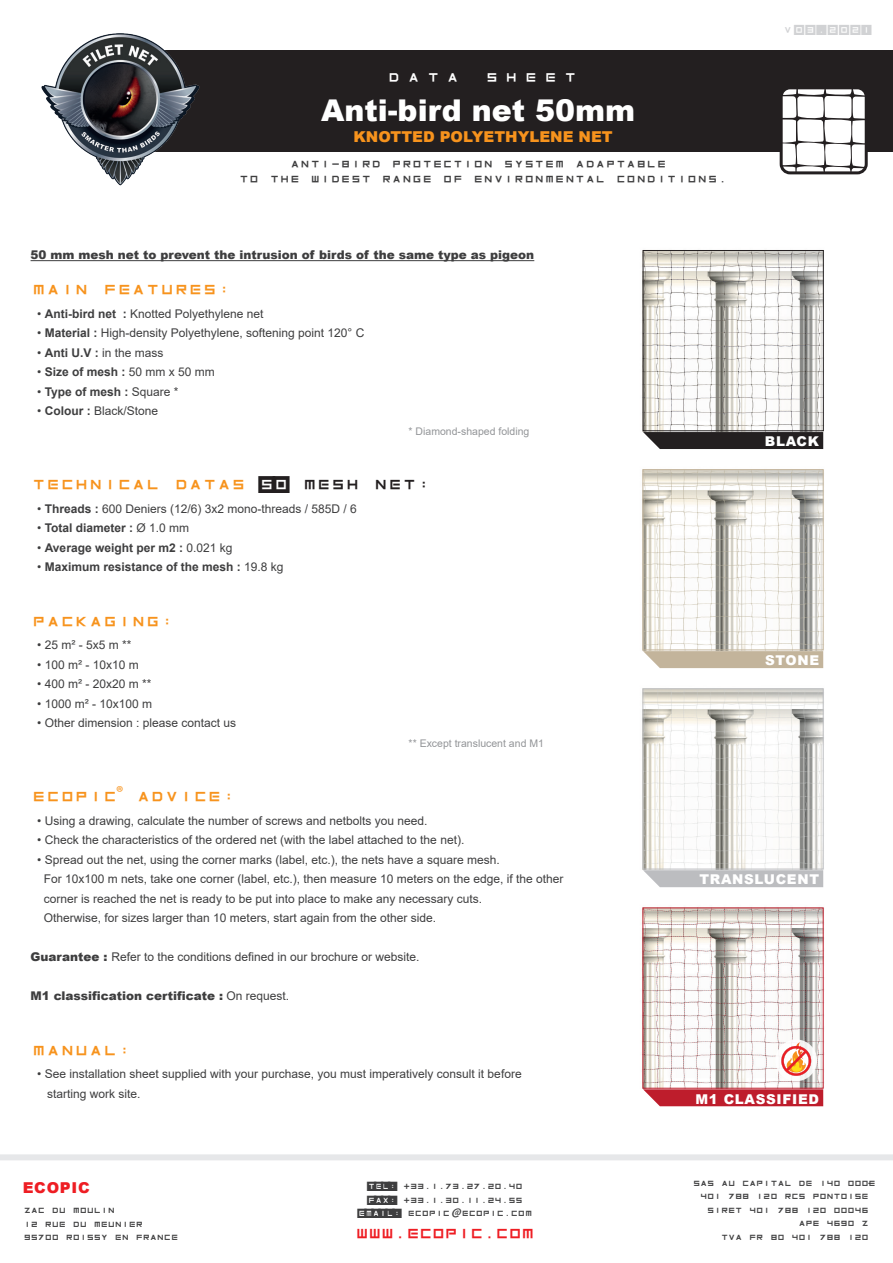
<style>
.page{position:relative;width:893px;height:1263px;background:#fff}
.page>*{position:absolute;margin:0;border:0;box-sizing:border-box;transform-origin:0 0}
.t1{font:30px "Inversionz Unboxed";letter-spacing:-.15em;color:#f7931d}
.t2{font:900 30px "Arial";color:#fff}
.t3{font:30px "Inversionz Unboxed";letter-spacing:-.2em;color:#ee1d23}
.t4{font:27px "Inversionz";letter-spacing:.1em;color:#fff}
.t5{font:21px/15px "Inversionz Unboxed";letter-spacing:-.14em;color:#3e3e3f;text-align:center}
.t6{font:18px "Inversionz";color:#d1d2d4}
.t7{font:16.5px/13.5px "Inversionz Unboxed";letter-spacing:-.2em;color:#3e3e3f}
.t8{font:900 15px "Arial";color:#f7931d}
.t9{font:900 15px "Arial";letter-spacing:.05em;color:#ee1d23}
.t10{font:900 13.5px "Arial";letter-spacing:.05em;color:#fff}
.t11{font:12px/19.5px "Arial";color:#3e3e3f}
.t12{font:700 12px "Arial";color:#3e3e3f}
.t13{font:900 12px "Arial";color:#3e3e3f}
.t14{font:10.5px "Arial";color:#939598}
.s1{font-weight:700}
.s2{font-weight:400}
.s3{font-family:"Inversionz";color:#231f20}
.s4{color:#231f20}
.s5{font-weight:900}
.s6{font-family:"Inversionz"}
.s7{font-size:28.5px}
</style>
<div class="page">
<div style="left:108px;top:50px;width:785px;height:102px;background:#231f20"></div>
<svg style="left:0;top:1154px;width:893px;height:6px"></svg>
<img style="left:41px;top:33px;width:159px;height:153px">
<div style="left:780px;top:86px;width:88px;height:88px;border:3px solid #231f20;border-radius:9px"></div>
<svg style="left:781px;top:88px;width:86px;height:85px"></svg>
<img style="left:642px;top:909px;width:182px;height:185px">
<img style="left:642px;top:250px;width:182px;height:186px">
<img style="left:642px;top:471px;width:182px;height:184px">
<img style="left:642px;top:690px;width:182px;height:184px">
<div style="left:775px;top:1039px;width:42px;height:42px;background:#fff;border-radius:50%"></div>
<svg style="left:780px;top:1042px;width:32px;height:34px"></svg>
<svg style="left:643px;top:651px;width:180px;height:17px;background:#c6b8a0"></svg>
<svg style="left:643px;top:432px;width:180px;height:17px;background:#2d2a2b"></svg>
<svg style="left:643px;top:870px;width:180px;height:17px;background:#bfc0c3"></svg>
<svg style="left:643px;top:1089px;width:180px;height:17px;background:#c22b39"></svg>
<div style="left:643px;top:250px;width:181px;height:181px;border:1px solid #231f20"></div>
<div style="left:642px;top:469px;width:182px;height:181px;border:1px solid #c3b49b"></div>
<div style="left:642px;top:688px;width:182px;height:181px;border:1px solid #bcbdc0"></div>
<hr style="left:31px;top:260px;width:503px;height:1px;background:#3e3e3f">
<h2 class="t4" style="left:386px;top:60px;width:195px">DATA SHEET</h2>
<h1 class="t2" style="left:321px;top:88px;width:316px">Anti-bird net 50mm</h1>
<p class="t8" style="left:353px;top:126px;width:261px">KNOTTED POLYETHYLENE NET</p>
<h3 class="t5" style="left:238px;top:155px;width:493px">ANTI-BIRD PROTECTION SYSTEM ADAPTABLE<br>TO THE WIDEST RANGE OF ENVIRONMENTAL CONDITIONS.</h3>
<p class="t13" style="left:31px;top:246px;width:505px">50 mm mesh net to prevent the intrusion of birds of the same type as pigeon</p>
<h1 class="t1" style="left:31px;top:270px;width:205px">main features:</h1>
<p class="t11" style="left:37px;top:304px;width:228px">• <span class="s1">Anti-bird net :</span> Knotted Polyethylene net</p>
<p class="t11" style="left:37px;top:323px;width:329px">• <span class="s1">Material :</span> High-density Polyethylene, softening point 120° C</p>
<p class="t11" style="left:37px;top:343px;width:128px">• <span class="s1">Anti U.V :</span> in the mass</p>
<p class="t12" style="left:37px;top:363px;width:179px"><span class="s2">•</span> Size of mesh : <span class="s2">50 mm x 50 mm</span></p>
<p class="t12" style="left:37px;top:383px;width:143px"><span class="s2">•</span> Type of mesh : <span class="s2">Square *</span></p>
<p class="t11" style="left:37px;top:401px;width:122px">• <span class="s1">Colour :</span> Black/Stone</p>
<p class="t14" style="left:409px;top:424px;width:122px">* Diamond-shaped folding</p>
<h1 class="t1" style="left:31px;top:465px;width:405px">technical datas <span class="s3">50</span> <span class="s4">mesh net:</span></h1>
<p class="t11" style="left:37px;top:499px;width:321px">• <span class="s1">Threads :</span> 600 Deniers (12/6) 3x2 mono-threads / 585D / 6</p>
<p class="t12" style="left:37px;top:519px;width:154px"><span class="s2">•</span> Total diameter : <span class="s2">Ø 1.0 mm</span></p>
<p class="t12" style="left:37px;top:539px;width:197px"><span class="s2">•</span> Average weight per m2 : <span class="s2">0.021 kg</span></p>
<p class="t12" style="left:37px;top:558px;width:248px"><span class="s2">•</span> Maximum resistance of the mesh : <span class="s2">19.8 kg</span></p>
<h1 class="t1" style="left:31px;top:602px;width:148px">paCkaging:</h1>
<p class="t11" style="left:37px;top:635px;width:96px">• 25 m² - 5x5 m **</p>
<p class="t11" style="left:37px;top:655px;width:103px">• 100 m² - 10x10 m</p>
<p class="t11" style="left:37px;top:674px;width:116px">• 400 m² - 20x20 m **</p>
<p class="t11" style="left:37px;top:694px;width:116px">• 1000 m² - 10x100 m</p>
<p class="t11" style="left:37px;top:713px;width:200px">• Other dimension : please contact us</p>
<p class="t14" style="left:409px;top:736px;width:137px">** Except translucent and M1</p>
<h3 class="t6" style="left:783px;top:18px;width:91px">V03.2021</h3>
<p class="t10" style="left:765px;top:432px;width:56px">BLACK</p>
<p class="t10" style="left:765px;top:651px;width:55px">STONE</p>
<h1 class="t1" style="left:31px;top:777px;width:210px">ECOPIC<sup>®</sup> advice:</h1>
<p class="t11" style="left:37px;top:811px;width:392px">• Using a drawing, calculate the number of screws and netbolts you need.</p>
<p class="t11" style="left:37px;top:830px;width:429px">• Check the characteristics of the ordered net (with the label attached to the net).</p>
<p class="t11" style="left:44px;top:850px;width:521px;text-indent:-7px">• Spread out the net, using the corner marks (label, etc.), the nets have a square mesh.<br>For 10x100 m nets, take one corner (label, etc.), then measure 10 meters on the edge, if the other corner is reached the net is ready to be put into place to make any necessary cuts.<br>Otherwise, for sizes larger than 10 meters, start again from the other side.</p>
<p class="t11" style="left:31px;top:947px;width:391px"><span class="s5">Guarantee :</span> Refer to the conditions defined in our brochure or website.</p>
<p class="t13" style="left:31px;top:987px;width:260px">M1 classification certificate : <span class="s2">On request.</span></p>
<h1 class="t1" style="left:31px;top:1031px;width:106px">Manual:</h1>
<p class="t11" style="left:47px;top:1064px;width:476px;text-indent:-10px">• See installation sheet supplied with your purchase, you must imperatively consult it before starting work site.</p>
<p class="t9" style="left:23px;top:1176px;width:69px">ECOPIC</p>
<h3 class="t7" style="left:23px;top:1203px;width:159px">ZAC du Moulin<br>12 rue du Meunier<br>95700 ROISSY en france</h3>
<h3 class="t7" style="left:358px;top:1179px;width:178px;text-align:center"><span class="s6">tel:</span> +33.1.73.27.20.40 <span class="s6">fax:</span> +33.1.30.11.24.55 <span class="s6">email:</span> ecopic<span class="s7">@</span>ecopic.com</h3>
<h1 class="t3" style="left:354px;top:1214px;width:186px">www.ecopic.com</h1>
<p class="t10" style="left:699px;top:870px;width:121px">TRANSLUCENT</p>
<p class="t10" style="left:695px;top:1089px;width:125px">M1 CLASSIFIED</p>
<h3 class="t7" style="left:692px;top:1175px;width:187px">SAs au capital de 140 000€</h3>
<h3 class="t7" style="left:699px;top:1189px;width:173px">401 788 120 RCS Pontoise</h3>
<h3 class="t7" style="left:706px;top:1202px;width:166px">SIRET 401 788 120 00046</h3>
<h3 class="t7" style="left:797px;top:1216px;width:75px">APE 4690 Z</h3>
<h3 class="t7" style="left:720px;top:1229px;width:152px">TVA FR 80 401 788 120</h3>
</div>
